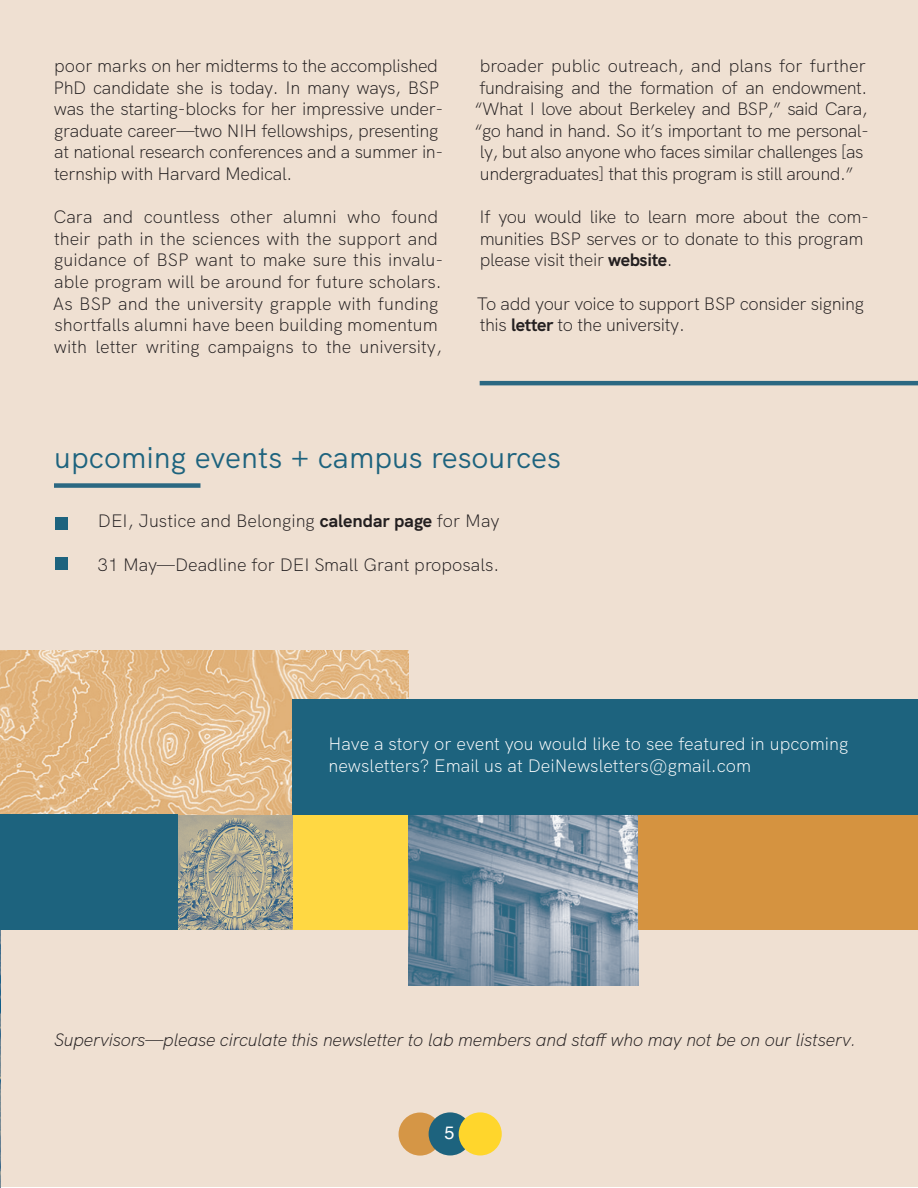
<style>
.page{position:relative;width:918px;height:1188px;background:#fff}
.page>*{position:absolute;margin:0;border:0;box-sizing:border-box;transform-origin:0 0}
.t1{font:30px "HK Grotesk";color:#1d637e}
.t2{font:300 18px/21.6px "HK Grotesk";letter-spacing:-.02em;color:#231f20}
.t3{font:300 18px/21.6px "HK Grotesk";color:#231f20}
.t4{font:300 18px/21.6px "HK Grotesk";color:#fff}
.t5{font:italic 300 18px "HK Grotesk";letter-spacing:-.01em;color:#231f20}
.t6{font:18px "Helvetica";color:#fff}
.s1{font-weight:700}
</style>
<div class="page">
<hr style="left:0;top:0;width:1px;height:1188px;background:#c2844b">
<img style="left:0;top:930px;width:1px;height:258px">
<div style="left:1px;top:0;width:917px;height:1187px;background:#efe0d2"></div>
<div style="left:54px;top:483px;width:146px;height:5px;background:#2b6882"></div>
<div style="left:293px;top:815px;width:115px;height:115px;background:#ffd843"></div>
<img style="left:178px;top:815px;width:115px;height:115px">
<img style="left:408px;top:815px;width:231px;height:171px">
<div style="left:639px;top:815px;width:279px;height:115px;background:#d59340"></div>
<img style="left:0;top:651px;width:408px;height:164px">
<div style="left:0;top:815px;width:178px;height:115px;background:#1d637e"></div>
<div style="left:293px;top:700px;width:625px;height:115px;background:#1d637e"></div>
<div style="left:399px;top:1113px;width:43px;height:43px;background:#d59442;border-radius:50%"></div>
<div style="left:429px;top:1112px;width:43px;height:43px;background:#1d637e;border-radius:50%"></div>
<div style="left:459px;top:1112px;width:43px;height:43px;background:#ffd62c;border-radius:50%"></div>
<div style="left:55px;top:517px;width:13px;height:13px;background:#1d637e"></div>
<div style="left:55px;top:557px;width:13px;height:13px;background:#1d637e"></div>
<hr style="left:480px;top:381px;width:438px;height:4px;background:#2b6882">
<p class="t2" style="left:54px;top:53px;width:391px">poor marks on her midterms to the accomplished PhD candidate she is today. In many ways, BSP was the starting-blocks for her impressive under&shy;graduate career—two NIH fellowships, presenting at national research conferences and a summer in&shy;ternship with Harvard Medical.</p>
<p class="t3" style="left:53px;top:205px;width:392px">Cara and countless other alumni who found their path in the sciences with the support and guidance of BSP want to make sure this invalu&shy;able program will be around for future scholars.<br>As BSP and the university grapple with funding shortfalls alumni have been building momentum with letter writing campaigns to the university,</p>
<p class="t2" style="left:475px;top:53px;width:396px">broader public outreach, and plans for further fundraising and the formation of an endowment. “What I love about Berkeley and BSP,” said Cara, “go hand in hand. So it’s important to me personal&shy;ly, but also anyone who faces similar challenges [as undergraduates] that this program is still around.”</p>
<p class="t2" style="left:480px;top:205px;width:391px">If you would like to learn more about the com&shy;munities BSP serves or to donate to this program please visit their <span class="s1">website</span>.</p>
<p class="t2" style="left:477px;top:291px;width:389px">To add your voice to support BSP consider signing this <span class="s1">letter</span> to the university.</p>
<p class="t1" style="left:54px;top:435px;width:508px">upcoming events + campus resources</p>
<p class="t3" style="left:98px;top:509px;width:403px">DEI, Justice and Belonging <span class="s1">calendar page</span> for May</p>
<p class="t3" style="left:98px;top:552px;width:403px">31 May—Deadline for DEI Small Grant proposals.</p>
<p class="t4" style="left:328px;top:731px;width:521px">Have a story or event you would like to see featured in upcoming newsletters? Email us at DeiNewsletters@gmail.com</p>
<p class="t5" style="left:54px;top:1025px;width:804px">Supervisors—please circulate this newsletter to lab members and staff who may not be on our listserv.</p>
<p class="t6" style="left:444px;top:1119px;width:12px">5</p>
</div>
